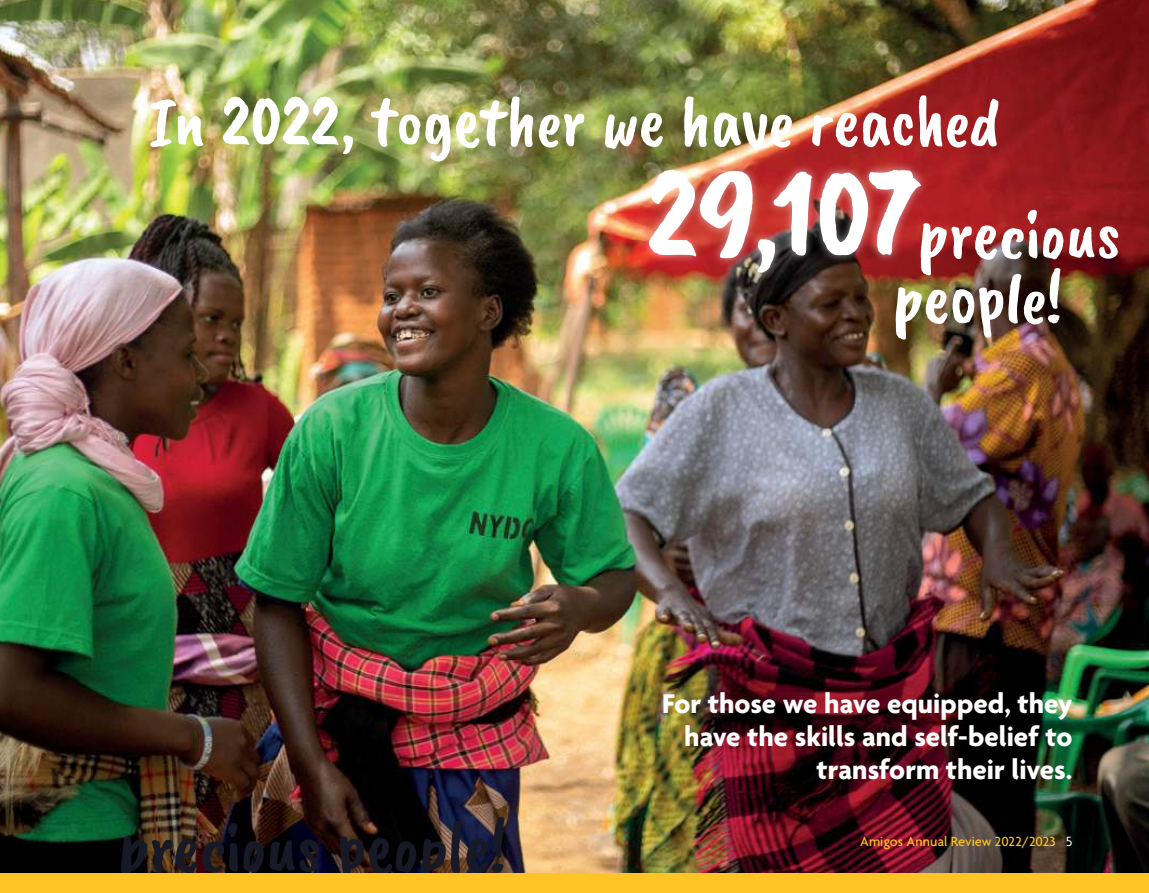
<style>
.page{position:relative;width:1149px;height:893px;background:#fff}
.page>*{position:absolute;margin:0;border:0;box-sizing:border-box;transform-origin:0 0}
.t1{font:128.7px "Caveat Brush";color:#fff}
.t2{font:72px/112.6px "Caveat Brush";letter-spacing:-.015em;color:#fff}
.t3{font:72px "Caveat Brush";letter-spacing:-.01em;color:#171a26}
.t4{font:700 29.25px/33px "Agenda";color:#fff;text-align:right}
.t5{font:500 14.25px "Agenda";letter-spacing:.005em;color:#fec324}
.s1{font-weight:400;font-size:14.55px;color:#fff}
</style>
<div class="page">
<img style="left:0;top:0;width:1148px;height:873px">
<div style="left:639px;top:161px;width:290px;height:121px;background:#fff;opacity:.59"></div>
<div style="left:0;top:873px;width:1148px;height:20px;background:#fec324"></div>
<h2 class="t2" style="left:916px;top:66px;width:205px;text-indent:-768px">In 2022, together we have reached precious</h2>
<h1 class="t1" style="left:645px;top:170px;width:276px">29,107</h1>
<h2 class="t2" style="left:891px;top:243px;width:172px">people!</h2>
<h2 class="t3" style="left:118px;top:805px;width:390px">precious people!</h2>
<p class="t4" style="left:662px;top:689px;width:411px">For those we have equipped, they have the skills and self-belief to transform their lives.</p>
<p class="t5" style="left:859px;top:835px;width:214px">Amigos Annual Review 2022/2023 <span class="s1">5</span></p>
</div>
